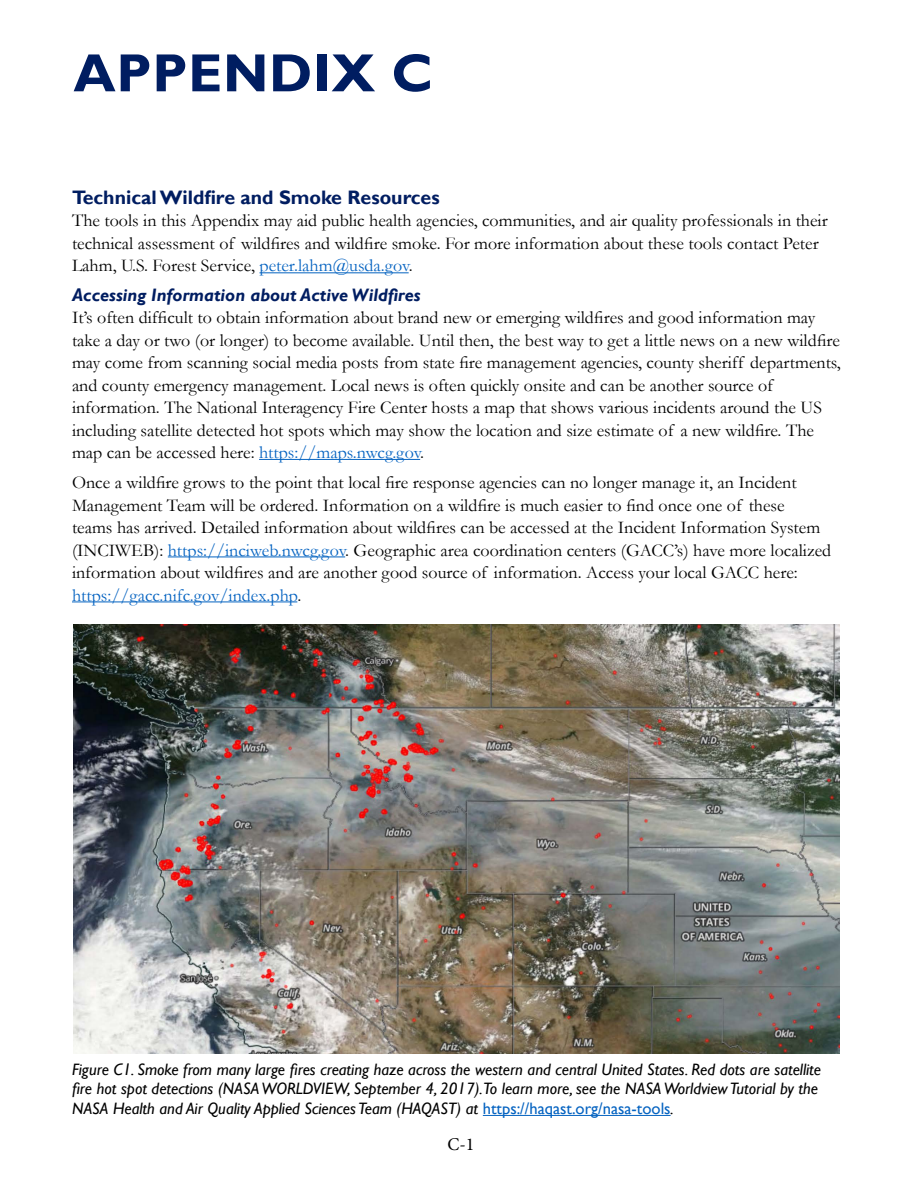
<style>
.page{position:relative;width:918px;height:1188px;background:#fff}
.page>*{position:absolute;margin:0;border:0;box-sizing:border-box;transform-origin:0 0}
.t1{font:700 54px "Gill Sans";letter-spacing:.01em;color:#001d61}
.t2{font:700 19.5px "Gill Sans";color:#001d61}
.body_appendix{font:18px/22.5px "Garamond";color:#000}
.t3{font:italic 700 18px "Gill Sans";color:#001d61}
.t4{font:18px "Minion Pro";color:#000}
.t5{font:italic 16.5px/19.8px "Gill Sans";color:#000}
.s1{color:#0563c1}
.s2{font-style:normal;color:#0563c1}
</style>
<div class="page">
<hr style="left:260px;top:272px;width:149px;height:1px;background:#0563c1">
<hr style="left:259px;top:459px;width:161px;height:1px;background:#0563c1">
<hr style="left:168px;top:556px;width:177px;height:1px;background:#0563c1">
<hr style="left:72px;top:601px;width:225px;height:1px;background:#0563c1">
<hr style="left:483px;top:1115px;width:188px;height:1px;background:#0563c1">
<img style="left:74px;top:624px;width:766px;height:430px">
<h2 class="t1" style="left:74px;top:41px;width:361px">APPENDIX C</h2>
<h3 class="t2" style="left:72px;top:186px;width:369px">Technical Wildfire and Smoke Resources</h3>
<p class="body_appendix" style="left:72px;top:209px;width:757px">The tools in this Appendix may aid public health agencies, communities, and air quality professionals in their technical assessment of wildfires and wildfire smoke. For more information about these tools contact Peter<br>Lahm, U.S. Forest Service, <span class="s1">peter.lahm@usda.gov</span>.</p>
<h4 class="t3" style="left:72px;top:284px;width:350px">Accessing Information about Active Wildfires</h4>
<p class="body_appendix" style="left:72px;top:306px;width:770px">It’s often difficult to obtain information about brand new or emerging wildfires and good information may take a day or two (or longer) to become available. Until then, the best way to get a little news on a new wildfire may come from scanning social media posts from state fire management agencies, county sheriff departments, and county emergency management. Local news is often quickly onsite and can be another source of information. The National Interagency Fire Center hosts a map that shows various incidents around the US including satellite detected hot spots which may show the location and size estimate of a new wildfire. The map can be accessed here: <span class="s1">https://maps.nwcg.gov</span>.</p>
<p class="body_appendix" style="left:72px;top:471px;width:761px">Once a wildfire grows to the point that local fire response agencies can no longer manage it, an Incident Management Team will be ordered. Information on a wildfire is much easier to find once one of these<br>teams has arrived. Detailed information about wildfires can be accessed at the Incident Information System (INCIWEB): <span class="s1">https://inciweb.nwcg.gov</span>. Geographic area coordination centers (GACC’s) have more localized information about wildfires and are another good source of information. Access your local GACC here: <span class="s1">https://gacc.nifc.gov/index.php</span>.</p>
<p class="t5" style="left:72px;top:1059px;width:751px">Figure C1. Smoke from many large fires creating haze across the western and central United States. Red dots are satellite fire hot spot detections (NASA WORLDVIEW, September 4, 2017).To learn more, see the NASA Worldview Tutorial by the<br>NASA Health and Air Quality Applied Sciences Team (HAQAST) at <span class="s2">https://haqast.org/nasa-tools</span>.</p>
<p class="t4" style="left:447px;top:1132px;width:29px">C-1</p>
</div>
